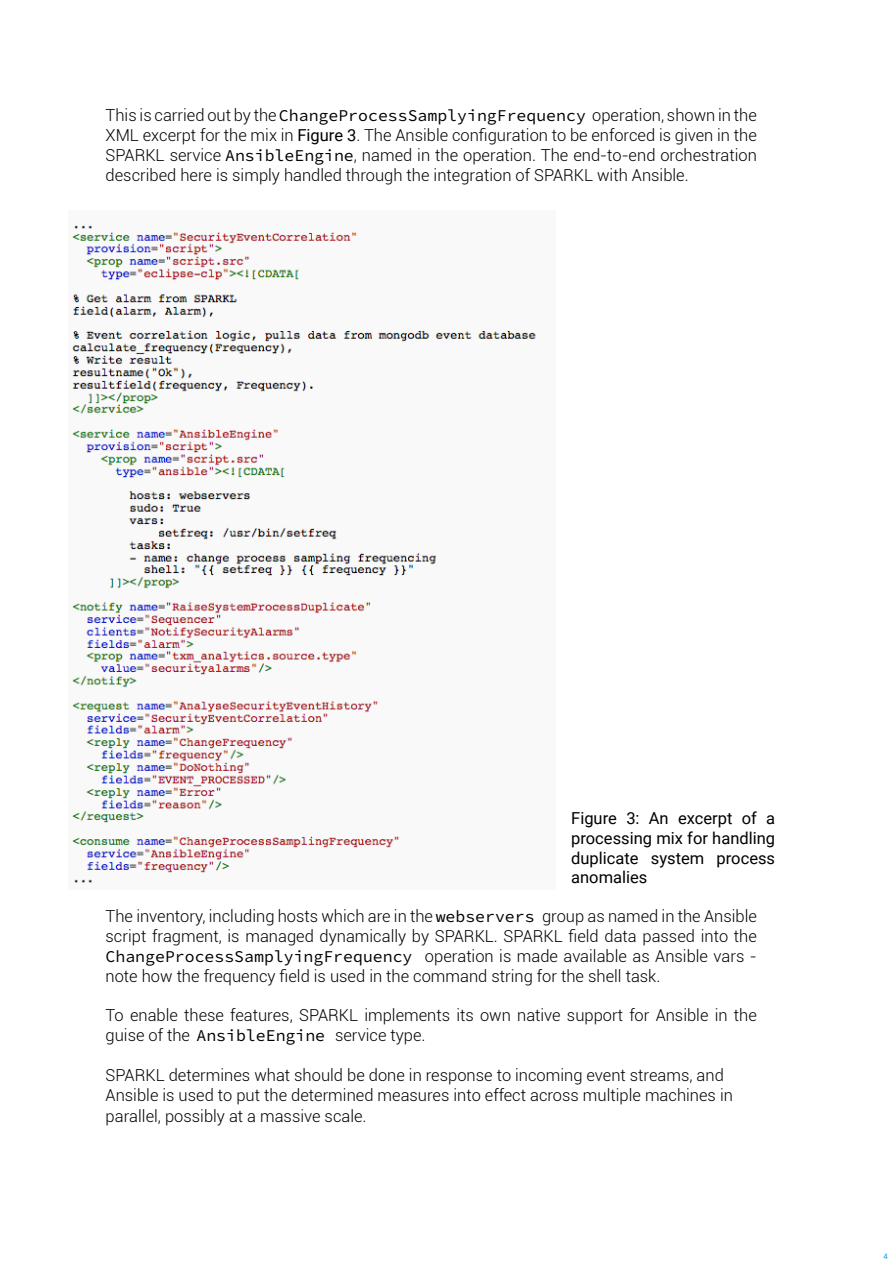
<style>
.page{position:relative;width:893px;height:1263px;background:#fff}
.page>*{position:absolute;margin:0;border:0;box-sizing:border-box;transform-origin:0 0}
.t1{font:300 16.5px/19.8px "Roboto";color:#000;text-align:justify}
.t2{font:16.5px/19.8px "Roboto";color:#000;text-align:justify}
.t3{font:7.5px "Roboto";color:#009fe3}
.s1{font-family:"Source Code Pro";font-weight:400}
.s2{font-weight:400}
</style>
<div class="page">
<img style="left:72px;top:225px;width:464px;height:658px">
<p class="t1" style="left:106px;top:105px;width:653px">This is carried out by the<span class="s1">ChangeProcessSamplyingFrequency</span> operation, shown in the XML excerpt for the mix in <span class="s2">Figure 3</span>. The Ansible configuration to be enforced is given in the SPARKL service <span class="s1">AnsibleEngine</span>, named in the operation. The end-to-end orchestration described here is simply handled through the integration of SPARKL with Ansible.</p>
<p class="t2" style="left:571px;top:807px;width:205px">Figure 3: An excerpt of a processing mix for handling duplicate system process anomalies</p>
<p class="t1" style="left:106px;top:906px;width:653px">The inventory, including hosts which are in the <span class="s1">webservers</span> group as named in the Ansible script fragment, is managed dynamically by SPARKL. SPARKL field data passed into the <span class="s1">ChangeProcessSamplyingFrequency</span> operation is made available as Ansible vars - note how the frequency field is used in the command string for the shell task.</p>
<p class="t1" style="left:106px;top:1005px;width:653px">To enable these features, SPARKL implements its own native support for Ansible in the guise of the <span class="s1">AnsibleEngine</span> service type.</p>
<p class="t1" style="left:106px;top:1064px;width:629px">SPARKL determines what should be done in response to incoming event streams, and<br>Ansible is used to put the determined measures into effect across multiple machines in</p>
<p class="t1" style="left:106px;top:1106px;width:262px">parallel, possibly at a massive scale.</p>
<p class="t3" style="left:884px;top:1250px;width:6px">4</p>
</div>
